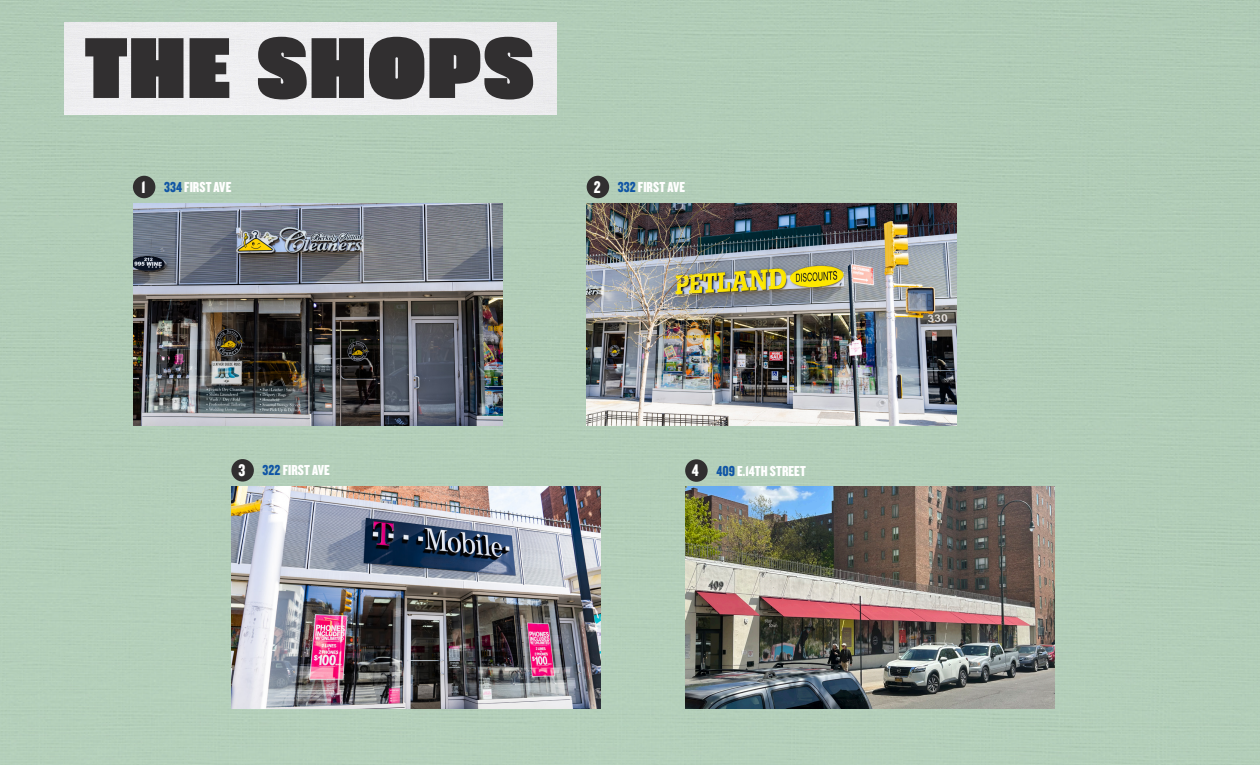
<style>
.page{position:relative;width:1260px;height:765px;background:#b2cdb8}
.page>*{position:absolute;margin:0;border:0;box-sizing:border-box;transform-origin:0 0}
.t1{font:90px "Extenda 80 Peta";letter-spacing:.035em;color:#312f30}
.t2{font:17.5px "Knockout HTF69 Full Liteweight";color:#fff}
.t3{font:15px "Knockout HTF69 Full Liteweight";letter-spacing:.005em;color:#fff}
.s1{color:#1055a5}
</style>
<div class="page">
<img style="left:685px;top:487px;width:369px;height:222px">
<img style="left:133px;top:203px;width:369px;height:222px">
<img style="left:587px;top:203px;width:369px;height:222px">
<img style="left:231px;top:487px;width:370px;height:222px">
<div style="left:133px;top:176px;width:22px;height:22px;background:#312f30;border-radius:50%"></div>
<div style="left:587px;top:176px;width:22px;height:22px;background:#312f30;border-radius:50%"></div>
<div style="left:231px;top:459px;width:23px;height:23px;background:#312f30;border-radius:50%"></div>
<div style="left:685px;top:459px;width:23px;height:23px;background:#312f30;border-radius:50%"></div>
<div style="left:65px;top:22px;width:491px;height:92px;background:#eeeef0"></div>
<p class="t1" style="left:85px;top:4px;width:451px">THE SHOPS</p>
<p class="t2" style="left:141px;top:178px;width:6px">1</p>
<p class="t3" style="left:164px;top:179px;width:69px"><span class="s1">334</span> FIRST AVE</p>
<p class="t2" style="left:594px;top:178px;width:8px">2</p>
<p class="t3" style="left:618px;top:179px;width:69px"><span class="s1">332</span> FIRST AVE</p>
<p class="t2" style="left:238px;top:461px;width:8px">3</p>
<p class="t3" style="left:263px;top:463px;width:69px"><span class="s1">322</span> FIRST AVE</p>
<p class="t2" style="left:692px;top:462px;width:9px">4</p>
<p class="t3" style="left:716px;top:463px;width:91px"><span class="s1">409</span> E.14TH STREET</p>
</div>
